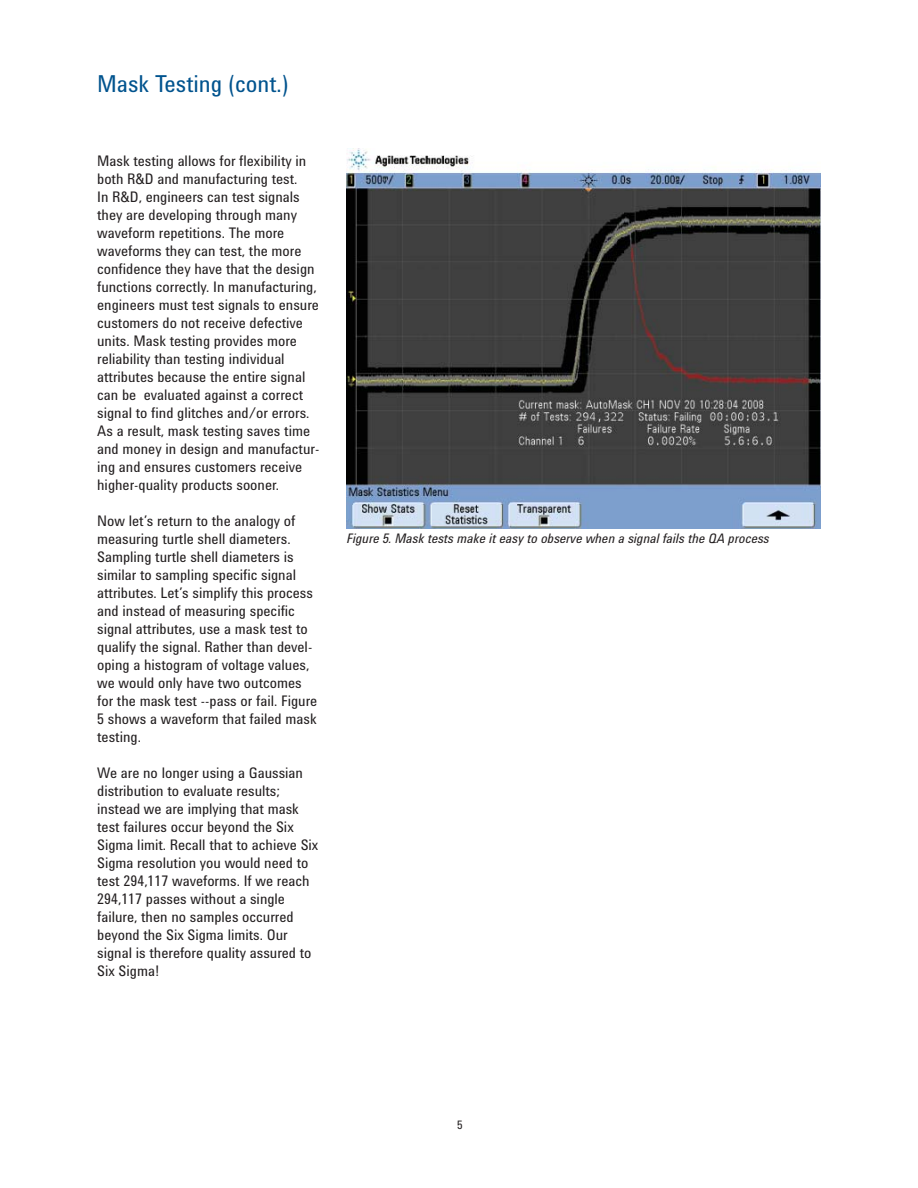
<style>
.page{position:relative;width:918px;height:1188px;background:#fff}
.page>*{position:absolute;margin:0;border:0;box-sizing:border-box;transform-origin:0 0}
.t1{font:24px "Agilent Condensed CFF";color:#00538e}
.t2{font:15px/18px "Agilent Condensed CFF";color:#231f20}
.t3{font:italic 13.5px "Agilent Condensed CFF";color:#231f20}
.t4{font:12px "Agilent Condensed CFF";color:#231f20}
</style>
<div class="page">
<img style="left:347px;top:149px;width:474px;height:379px">
<h1 class="t1" style="left:97px;top:75px;width:193px">Mask Testing (cont.)</h1>
<p class="t2" style="left:97px;top:154px;width:224px">Mask testing allows for flexibility in both R&amp;D and manufacturing test.<br>In R&amp;D, engineers can test signals they are developing through many waveform repetitions. The more waveforms they can test, the more confidence they have that the design functions correctly. In manufacturing, engineers must test signals to ensure customers do not receive defective units. Mask testing provides more reliability than testing individual attributes because the entire signal can be evaluated against a correct signal to find glitches and/or errors.<br>As a result, mask testing saves time and money in design and manufactur&shy;ing and ensures customers receive higher-quality products sooner.</p>
<p class="t2" style="left:97px;top:514px;width:222px">Now let’s return to the analogy of measuring turtle shell diameters.<br>Sampling turtle shell diameters is similar to sampling specific signal attributes. Let’s simplify this process and instead of measuring specific signal attributes, use a mask test to qualify the signal. Rather than devel&shy;oping a histogram of voltage values, we would only have two outcomes for the mask test --pass or fail. Figure 5 shows a waveform that failed mask testing.</p>
<p class="t2" style="left:97px;top:766px;width:223px">We are no longer using a Gaussian distribution to evaluate results; instead we are implying that mask test failures occur beyond the Six<br>Sigma limit. Recall that to achieve Six<br>Sigma resolution you would need to test 294,117 waveforms. If we reach<br>294,117 passes without a single failure, then no samples occurred beyond the Six Sigma limits. Our signal is therefore quality assured to<br>Six Sigma!</p>
<p class="t3" style="left:347px;top:534px;width:424px">Figure 5. Mask tests make it easy to observe when a signal fails the QA process</p>
<p class="t4" style="left:457px;top:1120px;width:7px">5</p>
</div>
